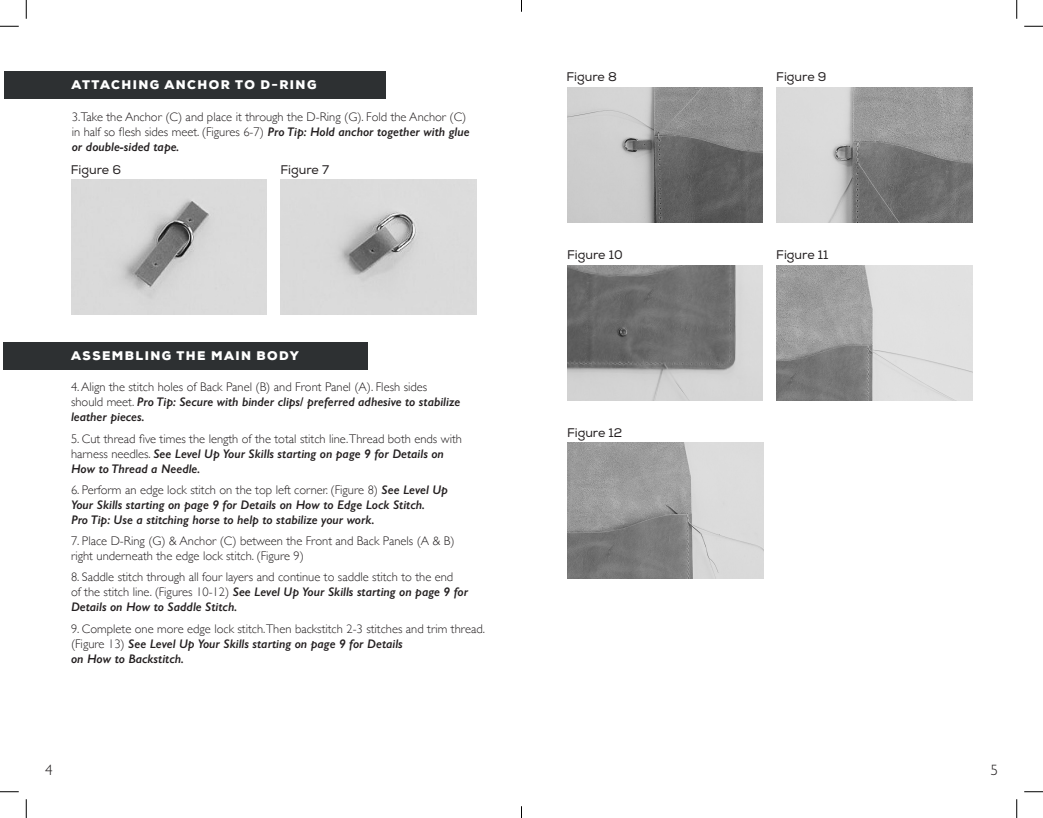
<style>
.page{position:relative;width:1043px;height:818px;background:#fff}
.page>*{position:absolute;margin:0;border:0;box-sizing:border-box;transform-origin:0 0}
.t1{font:300 15px "Gill Sans Nova";color:#231f20}
.t2{font:300 12.5px/15px "Gill Sans";color:#231f20}
.t3{font:italic 600 12.5px/15px "Gill Sans";color:#231f20}
.t4{font:12.5px "Nexa";color:#231f20}
.t5{font:900 12.5px "Nexa";letter-spacing:.115em;color:#fff}
.s1{font-weight:600;font-style:italic}
.s2{font-weight:300;font-style:normal}
</style>
<div class="page">
<div style="left:4px;top:71px;width:382px;height:27px;background:#2d3032"></div>
<img style="left:71px;top:180px;width:196px;height:135px">
<img style="left:280px;top:180px;width:196px;height:135px">
<div style="left:4px;top:342px;width:364px;height:27px;background:#2d3032"></div>
<img style="left:567px;top:87px;width:195px;height:135px">
<img style="left:567px;top:265px;width:195px;height:135px">
<img style="left:776px;top:87px;width:196px;height:135px">
<img style="left:776px;top:265px;width:196px;height:135px">
<img style="left:567px;top:443px;width:196px;height:135px">
<svg style="left:0;top:25px;width:19px;height:2px"></svg>
<svg style="left:1024px;top:25px;width:18px;height:2px"></svg>
<svg style="left:0;top:791px;width:19px;height:1px"></svg>
<svg style="left:1024px;top:791px;width:18px;height:1px"></svg>
<svg style="left:25px;top:0;width:2px;height:19px"></svg>
<svg style="left:25px;top:799px;width:2px;height:19px"></svg>
<svg style="left:1016px;top:0;width:1px;height:19px"></svg>
<svg style="left:1016px;top:799px;width:1px;height:19px"></svg>
<svg style="left:521px;top:806px;width:1px;height:12px"></svg>
<p class="t5" style="left:72px;top:76px;width:246px">ATTACHING ANCHOR TO D-RING</p>
<p class="t2" style="left:72px;top:108px;width:399px">3.Take the Anchor (C) and place it through the D-Ring (G). Fold the Anchor (C) in half so flesh sides meet. (Figures 6-7) <span class="s1">Pro Tip: Hold anchor together with glue or double-sided tape.</span></p>
<p class="t4" style="left:71px;top:162px;width:52px">Figure 6</p>
<p class="t4" style="left:280px;top:162px;width:50px">Figure 7</p>
<p class="t5" style="left:71px;top:347px;width:229px">ASSEMBLING THE MAIN BODY</p>
<p class="t2" style="left:71px;top:379px;width:391px">4. Align the stitch holes of Back Panel (B) and Front Panel (A). Flesh sides should meet. <span class="s1">Pro Tip: Secure with binder clips/ preferred adhesive to stabilize leather pieces.</span></p>
<p class="t2" style="left:71px;top:430px;width:392px">5. Cut thread five times the length of the total stitch line.Thread both ends with harness needles. <span class="s1">See Level Up Your Skills starting on page 9 for Details on<br>How to Thread a Needle.</span></p>
<p class="t3" style="left:71px;top:482px;width:378px"><span class="s2">6. Perform an edge lock stitch on the top left corner. (Figure 8)</span> See Level Up<br>Your Skills starting on page 9 for Details on How to Edge Lock Stitch.<br>Pro Tip: Use a stitching horse to help to stabilize your work.</p>
<p class="t2" style="left:71px;top:533px;width:385px">7. Place D-Ring (G) &amp; Anchor (C) between the Front and Back Panels (A &amp; B) right underneath the edge lock stitch. (Figure 9)</p>
<p class="t2" style="left:71px;top:569px;width:399px">8. Saddle stitch through all four layers and continue to saddle stitch to the end<br>of the stitch line. (Figures 10-12) <span class="s1">See Level Up Your Skills starting on page 9 for<br>Details on How to Saddle Stitch.</span></p>
<p class="t2" style="left:71px;top:620px;width:415px">9. Complete one more edge lock stitch.Then backstitch 2-3 stitches and trim thread. (Figure 13) <span class="s1">See Level Up Your Skills starting on page 9 for Details<br>on How to Backstitch.</span></p>
<p class="t4" style="left:566px;top:69px;width:52px">Figure 8</p>
<p class="t4" style="left:567px;top:247px;width:57px">Figure 10</p>
<p class="t4" style="left:567px;top:425px;width:57px">Figure 12</p>
<p class="t4" style="left:776px;top:69px;width:52px">Figure 9</p>
<p class="t4" style="left:776px;top:247px;width:54px">Figure 11</p>
<p class="t1" style="left:45px;top:760px;width:9px">4</p>
<p class="t1" style="left:990px;top:760px;width:9px">5</p>
</div>
